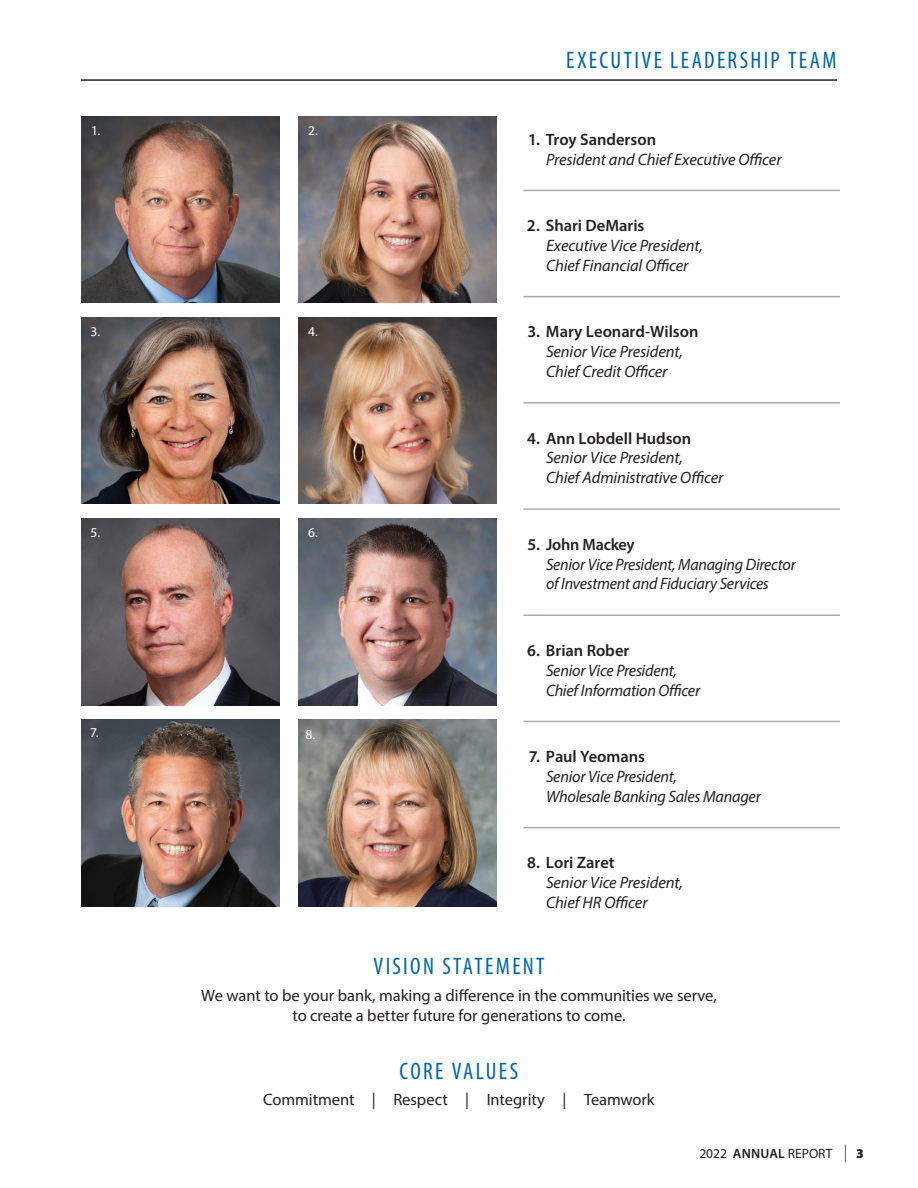
<style>
.page{position:relative;width:918px;height:1188px;background:#fff}
.page>*{position:absolute;margin:0;border:0;box-sizing:border-box;transform-origin:0 0}
.t1{font:condensed 24px "Myriad Pro";letter-spacing:.1em;color:#0065a4}
.Officer_name{font:italic 16.5px/19.8px "Myriad Pro";letter-spacing:-.015em;color:#231f20}
.t2{font:16.5px/19.8px "Myriad Pro";letter-spacing:-.005em;color:#231f20;text-align:center}
.t3{font:13.5px "Myriad Pro";color:#231f20}
.Officer_name-2{font:13.5px "Myriad Pro";color:#fff}
.s1{font-weight:600;font-style:normal}
.s2{font-weight:600}
.s3{font-weight:300;font-size:18px}
.s4{font-weight:900}
</style>
<div class="page">
<hr style="left:81px;top:79px;width:756px;height:2px;background:#231f20">
<hr style="left:524px;top:190px;width:316px;height:1px;background:#a8a9ad">
<hr style="left:524px;top:296px;width:316px;height:1px;background:#a8a9ad">
<hr style="left:524px;top:402px;width:316px;height:2px;background:#a8a9ad">
<hr style="left:524px;top:508px;width:316px;height:2px;background:#a8a9ad">
<hr style="left:524px;top:615px;width:316px;height:1px;background:#a8a9ad">
<hr style="left:524px;top:721px;width:316px;height:1px;background:#a8a9ad">
<hr style="left:524px;top:827px;width:316px;height:1px;background:#a8a9ad">
<img style="left:81px;top:116px;width:198px;height:187px">
<img style="left:81px;top:317px;width:198px;height:187px">
<img style="left:81px;top:518px;width:198px;height:187px">
<img style="left:81px;top:719px;width:198px;height:187px">
<img style="left:298px;top:116px;width:199px;height:187px">
<img style="left:298px;top:317px;width:199px;height:187px">
<img style="left:298px;top:518px;width:199px;height:187px">
<img style="left:298px;top:719px;width:199px;height:187px">
<p class="t1" style="left:566px;top:45px;width:272px">EXECUTIVE LEADERSHIP TEAM</p>
<p class="Officer_name-2" style="left:91px;top:122px;width:11px">1.</p>
<p class="Officer_name-2" style="left:308px;top:122px;width:11px">2.</p>
<p class="Officer_name" style="left:546px;top:129px;width:237px;text-indent:-18px"><span class="s1">1. Troy Sanderson<br></span>President and Chief Executive Officer</p>
<p class="Officer_name" style="left:546px;top:216px;width:159px;text-indent:-19px"><span class="s1">2. Shari DeMaris<br></span>Executive Vice President,<br>Chief Financial Officer</p>
<p class="Officer_name-2" style="left:91px;top:323px;width:11px">3.</p>
<p class="Officer_name-2" style="left:308px;top:323px;width:11px">4.</p>
<p class="Officer_name" style="left:546px;top:322px;width:154px;text-indent:-19px"><span class="s1">3. Mary Leonard-Wilson<br></span>Senior Vice President,<br>Chief Credit Officer</p>
<p class="Officer_name" style="left:546px;top:428px;width:179px;text-indent:-19px"><span class="s1">4. Ann Lobdell Hudson<br></span>Senior Vice President,<br>Chief Administrative Officer</p>
<p class="Officer_name-2" style="left:91px;top:525px;width:11px">5.</p>
<p class="Officer_name-2" style="left:308px;top:525px;width:11px">6.</p>
<p class="Officer_name" style="left:546px;top:534px;width:251px;text-indent:-19px"><span class="s1">5. John Mackey<br></span>Senior Vice President, Managing Director of Investment and Fiduciary Services</p>
<p class="Officer_name" style="left:546px;top:640px;width:156px;text-indent:-19px"><span class="s1">6. Brian Rober<br></span>Senior Vice President,<br>Chief Information Officer</p>
<p class="Officer_name-2" style="left:90px;top:724px;width:10px">7.</p>
<p class="Officer_name-2" style="left:306px;top:726px;width:11px">8.</p>
<p class="Officer_name" style="left:546px;top:747px;width:216px;text-indent:-17px"><span class="s1">7. Paul Yeomans<br></span>Senior Vice President,<br>Wholesale Banking Sales Manager</p>
<p class="Officer_name" style="left:546px;top:853px;width:139px;text-indent:-19px"><span class="s1">8. Lori Zaret<br></span>Senior Vice President,<br>Chief HR Officer</p>
<p class="t1" style="left:373px;top:952px;width:173px">VISION STATEMENT</p>
<p class="t2" style="left:201px;top:985px;width:517px">We want to be your bank, making a difference in the communities we serve, to create a better future for generations to come.</p>
<p class="t1" style="left:400px;top:1056px;width:120px">CORE VALUES</p>
<p class="t2" style="left:263px;top:1090px;width:393px">Commitment | Respect | Integrity | Teamwork</p>
<p class="t3" style="left:699px;top:1145px;width:166px">2022 <span class="s2">ANNUAL</span> REPORT <span class="s3">|</span> <span class="s4">3</span></p>
</div>
